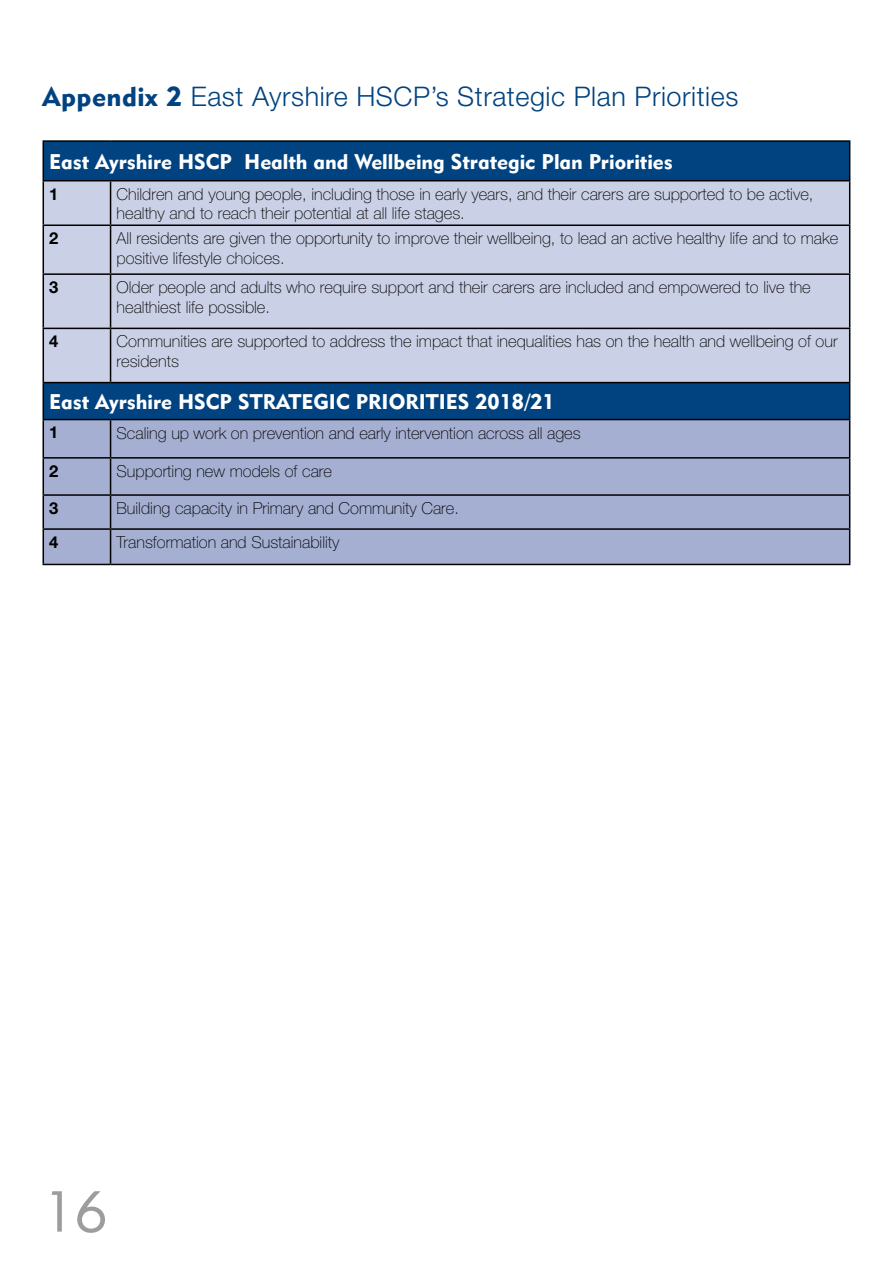
<style>
.page{position:relative;width:893px;height:1263px;background:#fff}
.page>*{position:absolute;margin:0;border:0;box-sizing:border-box;transform-origin:0 0}
.t1{font:57px "Geometric 415 BT Lite A";color:#9d9d9c}
.t2{font:300 27px "Helvetica Neue";letter-spacing:.02em;color:#004380}
.t3{font:21px "Geometric 415 BT Black A";color:#fff}
.t4{font:100 16.5px/19.5px "Helvetica Neue";color:#000}
.t5{font:700 16.5px "Helvetica Neue";color:#000}
.s1{font-family:"Geometric 415 BT Black A";font-weight:400}
</style>
<div class="page">
<div style="left:44px;top:142px;width:805px;height:277px;background:#004380"></div>
<div style="left:44px;top:181px;width:805px;height:201px;background:#cad0e5"></div>
<div style="left:44px;top:420px;width:805px;height:144px;background:#a4afd1"></div>
<hr style="left:43px;top:140px;width:68px;height:2px;background:#000">
<hr style="left:43px;top:142px;width:1px;height:38px;background:#000">
<hr style="left:111px;top:140px;width:739px;height:2px;background:#000">
<hr style="left:849px;top:142px;width:1px;height:38px;background:#000">
<hr style="left:43px;top:180px;width:68px;height:1px;background:#000">
<hr style="left:43px;top:181px;width:1px;height:43px;background:#000">
<hr style="left:111px;top:180px;width:739px;height:1px;background:#000">
<hr style="left:110px;top:181px;width:1px;height:43px;background:#000">
<hr style="left:849px;top:181px;width:1px;height:43px;background:#000">
<hr style="left:43px;top:224px;width:68px;height:2px;background:#000">
<hr style="left:43px;top:226px;width:1px;height:47px;background:#000">
<hr style="left:111px;top:224px;width:739px;height:2px;background:#000">
<hr style="left:110px;top:226px;width:1px;height:47px;background:#000">
<hr style="left:849px;top:226px;width:1px;height:47px;background:#000">
<hr style="left:43px;top:273px;width:68px;height:2px;background:#000">
<hr style="left:43px;top:275px;width:1px;height:53px;background:#000">
<hr style="left:111px;top:273px;width:739px;height:2px;background:#000">
<hr style="left:110px;top:275px;width:1px;height:53px;background:#000">
<hr style="left:849px;top:275px;width:1px;height:53px;background:#000">
<hr style="left:43px;top:328px;width:68px;height:1px;background:#000">
<hr style="left:43px;top:329px;width:1px;height:53px;background:#000">
<hr style="left:111px;top:328px;width:739px;height:1px;background:#000">
<hr style="left:110px;top:329px;width:1px;height:53px;background:#000">
<hr style="left:849px;top:329px;width:1px;height:53px;background:#000">
<hr style="left:43px;top:382px;width:68px;height:1px;background:#000">
<hr style="left:43px;top:383px;width:1px;height:36px;background:#000">
<hr style="left:111px;top:382px;width:739px;height:1px;background:#000">
<hr style="left:849px;top:383px;width:1px;height:36px;background:#000">
<hr style="left:43px;top:419px;width:68px;height:1px;background:#000">
<hr style="left:43px;top:420px;width:1px;height:37px;background:#000">
<hr style="left:111px;top:419px;width:739px;height:1px;background:#000">
<hr style="left:110px;top:420px;width:1px;height:37px;background:#000">
<hr style="left:849px;top:420px;width:1px;height:37px;background:#000">
<hr style="left:43px;top:457px;width:68px;height:2px;background:#000">
<hr style="left:43px;top:459px;width:1px;height:35px;background:#000">
<hr style="left:111px;top:457px;width:739px;height:2px;background:#000">
<hr style="left:110px;top:459px;width:1px;height:35px;background:#000">
<hr style="left:849px;top:459px;width:1px;height:35px;background:#000">
<hr style="left:43px;top:494px;width:68px;height:2px;background:#000">
<hr style="left:43px;top:496px;width:1px;height:32px;background:#000">
<hr style="left:111px;top:494px;width:739px;height:2px;background:#000">
<hr style="left:110px;top:496px;width:1px;height:32px;background:#000">
<hr style="left:849px;top:496px;width:1px;height:32px;background:#000">
<hr style="left:43px;top:528px;width:68px;height:2px;background:#000">
<hr style="left:43px;top:530px;width:1px;height:34px;background:#000">
<hr style="left:111px;top:528px;width:739px;height:2px;background:#000">
<hr style="left:110px;top:530px;width:1px;height:34px;background:#000">
<hr style="left:849px;top:530px;width:1px;height:34px;background:#000">
<hr style="left:43px;top:564px;width:68px;height:1px;background:#000">
<hr style="left:111px;top:564px;width:739px;height:1px;background:#000">
<h2 class="t2" style="left:43px;top:80px;width:697px"><span class="s1">Appendix 2</span> East Ayrshire HSCP’s Strategic Plan Priorities</h2>
<p class="t3" style="left:49px;top:149px;width:625px">East Ayrshire HSCP Health and Wellbeing Strategic Plan Priorities</p>
<p class="t5" style="left:49px;top:184px;width:11px">1</p>
<p class="t4" style="left:117px;top:184px;width:698px">Children and young people, including those in early years, and their carers are supported to be active, healthy and to reach their potential at all life stages.</p>
<p class="t5" style="left:49px;top:228px;width:11px">2</p>
<p class="t4" style="left:117px;top:229px;width:723px">All residents are given the opportunity to improve their wellbeing, to lead an active healthy life and to make positive lifestyle choices.</p>
<p class="t5" style="left:49px;top:277px;width:11px">3</p>
<p class="t4" style="left:117px;top:277px;width:696px">Older people and adults who require support and their carers are included and empowered to live the healthiest life possible.</p>
<p class="t5" style="left:49px;top:331px;width:11px">4</p>
<p class="t4" style="left:117px;top:332px;width:723px">Communities are supported to address the impact that inequalities has on the health and wellbeing of our residents</p>
<p class="t3" style="left:49px;top:389px;width:507px">East Ayrshire HSCP STRATEGIC PRIORITIES 2018/21</p>
<p class="t5" style="left:49px;top:422px;width:11px">1</p>
<p class="t4" style="left:117px;top:423px;width:466px">Scaling up work on prevention and early intervention across all ages</p>
<p class="t5" style="left:49px;top:461px;width:11px">2</p>
<p class="t4" style="left:117px;top:461px;width:217px">Supporting new models of care</p>
<p class="t5" style="left:49px;top:498px;width:11px">3</p>
<p class="t4" style="left:117px;top:498px;width:344px">Building capacity in Primary and Community Care.</p>
<p class="t5" style="left:49px;top:532px;width:11px">4</p>
<p class="t4" style="left:117px;top:532px;width:224px">Transformation and Sustainability</p>
<h1 class="t1" style="left:43px;top:1177px;width:66px">16</h1>
</div>
